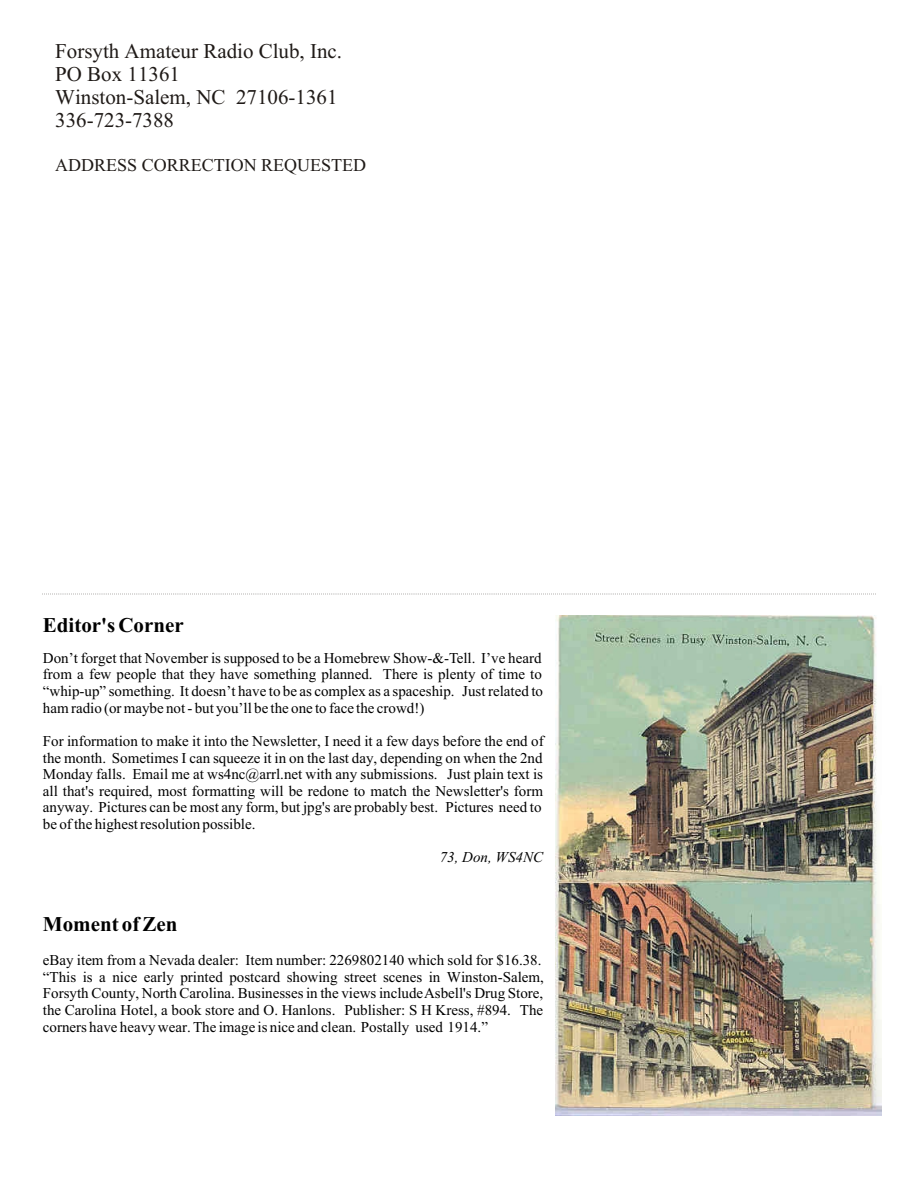
<style>
.page{position:relative;width:918px;height:1188px;background:#fff}
.page>*{position:absolute;margin:0;border:0;box-sizing:border-box;transform-origin:0 0}
.t1{font:21px/23.2px "Times New Roman";color:#1f1a17}
.t2{font:700 21px "Times New Roman";color:#000}
.t3{font:18px "Times New Roman";color:#1f1a17}
.t4{font:15px/16.6px "Times New Roman";color:#000}
.t5{font:italic 15px "Times New Roman";color:#000}
</style>
<div class="page">
<svg style="left:42px;top:594px;width:834px;height:1px"></svg>
<img style="left:555px;top:616px;width:326px;height:500px">
<h1 class="t1" style="left:55px;top:41px;width:288px">Forsyth Amateur Radio Club, Inc.<br>PO Box 11361<br>Winston-Salem, NC 27106-1361<br>336-723-7388</h1>
<p class="t3" style="left:55px;top:159px;width:313px">ADDRESS CORRECTION REQUESTED</p>
<h1 class="t2" style="left:43px;top:617px;width:142px">Editor's Corner</h1>
<p class="t4" style="left:43px;top:651px;width:502px;text-align:justify">Don’t forget that November is supposed to be a Homebrew Show-&amp;-Tell. I’ve heard from a few people that they have something planned. There is plenty of time to “whip-up” something. It doesn’t have to be as complex as a spaceship. Just related to ham radio (or maybe not - but you’ll be the one to face the crowd!)</p>
<p class="t4" style="left:43px;top:734px;width:502px">For information to make it into the Newsletter, I need it a few days before the end of the month. Sometimes I can squeeze it in on the last day, depending on when the 2nd Monday falls. Email me at ws4nc@arrl.net with any submissions. Just plain text is all that's required, most formatting will be redone to match the Newsletter's form anyway. Pictures can be most any form, but jpg's are probably best. Pictures need to be of the highest resolution possible.</p>
<p class="t5" style="left:440px;top:852px;width:105px">73, Don, WS4NC</p>
<h1 class="t2" style="left:43px;top:916px;width:136px">Moment of Zen</h1>
<p class="t4" style="left:43px;top:953px;width:502px">eBay item from a Nevada dealer: Item number: 2269802140 which sold for $16.38. “This is a nice early printed postcard showing street scenes in Winston-Salem, Forsyth County, North Carolina. Businesses in the views include Asbell's Drug Store, the Carolina Hotel, a book store and O. Hanlons. Publisher: S H Kress, #894. The corners have heavy wear. The image is nice and clean. Postally used 1914.”</p>
</div>
